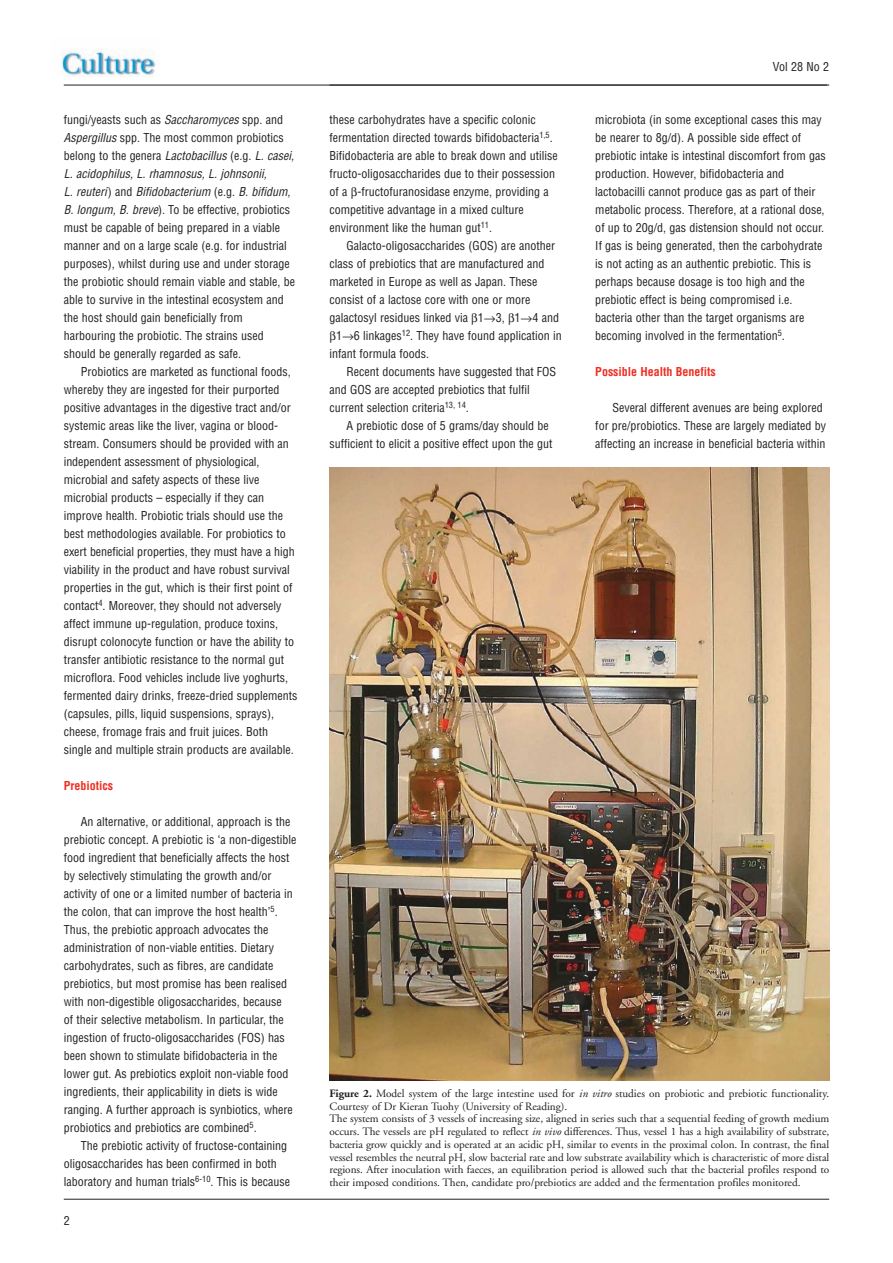
<style>
.page{position:relative;width:893px;height:1263px;background:#fff}
.page>*{position:absolute;margin:0;border:0;box-sizing:border-box;transform-origin:0 0}
.t1{font:condensed 12px/18px "Helvetica";color:#231f20}
.t2{font:700 condensed 12px "Helvetica";color:#ee2e22}
.t3{font:11.25px/12.8px "Adobe Garamond";letter-spacing:-.005em;color:#231f20}
.s1{font-style:italic}
.s2{font-weight:700}
</style>
<div class="page">
<hr style="left:64px;top:1199px;width:765px;height:1px;background:#231f20">
<hr style="left:64px;top:85px;width:765px;height:1px;background:#231f20">
<img style="left:62px;top:49px;width:94px;height:28px">
<img style="left:330px;top:468px;width:499px;height:612px">
<p class="t1" style="left:64px;top:111px;width:233px">fungi/yeasts such as <span class="s1">Saccharomyces</span> spp. and <span class="s1">Aspergillus</span> spp. The most common probiotics belong to the genera <span class="s1">Lactobacillus</span> (e.g. <span class="s1">L. casei, L. acidophilus, L. rhamnosus, L. johnsonii,<br>L. reuteri</span>) and <span class="s1">Bifidobacterium</span> (e.g. <span class="s1">B. bifidum, B. longum, B. breve</span>). To be effective, probiotics must be capable of being prepared in a viable manner and on a large scale (e.g. for industrial purposes), whilst during use and under storage the probiotic should remain viable and stable, be able to survive in the intestinal ecosystem and the host should gain beneficially from harbouring the probiotic. The strains used should be generally regarded as safe.</p>
<p class="t1" style="left:64px;top:363px;width:235px;text-indent:17px">Probiotics are marketed as functional foods, whereby they are ingested for their purported positive advantages in the digestive tract and/or systemic areas like the liver, vagina or blood&shy;stream. Consumers should be provided with an independent assessment of physiological, microbial and safety aspects of these live microbial products – especially if they can improve health. Probiotic trials should use the best methodologies available. For probiotics to exert beneficial properties, they must have a high viability in the product and have robust survival properties in the gut, which is their first point of contact<sup>4</sup>. Moreover, they should not adversely affect immune up-regulation, produce toxins, disrupt colonocyte function or have the ability to transfer antibiotic resistance to the normal gut microflora. Food vehicles include live yoghurts, fermented dairy drinks, freeze-dried supplements (capsules, pills, liquid suspensions, sprays), cheese, fromage frais and fruit juices. Both single and multiple strain products are available.</p>
<p class="t2" style="left:64px;top:779px;width:51px">Prebiotics</p>
<p class="t1" style="left:64px;top:813px;width:234px;text-indent:17px">An alternative, or additional, approach is the prebiotic concept. A prebiotic is ‘a non-digestible food ingredient that beneficially affects the host by selectively stimulating the growth and/or activity of one or a limited number of bacteria in the colon, that can improve the host health’<sup>5</sup>.<br>Thus, the prebiotic approach advocates the administration of non-viable entities. Dietary carbohydrates, such as fibres, are candidate prebiotics, but most promise has been realised with non-digestible oligosaccharides, because<br>of their selective metabolism. In particular, the ingestion of fructo-oligosaccharides (FOS) has been shown to stimulate bifidobacteria in the lower gut. As prebiotics exploit non-viable food ingredients, their applicability in diets is wide ranging. A further approach is synbiotics, where probiotics and prebiotics are combined<sup>5</sup>.</p>
<p class="t1" style="left:64px;top:1137px;width:228px;text-indent:17px">The prebiotic activity of fructose-containing oligosaccharides has been confirmed in both laboratory and human trials<sup>6-10</sup>. This is because</p>
<p class="t1" style="left:64px;top:1212px;width:7px">2</p>
<p class="t1" style="left:330px;top:111px;width:230px">these carbohydrates have a specific colonic fermentation directed towards bifidobacteria<sup>1,5</sup>.<br>Bifidobacteria are able to break down and utilise fructo-oligosaccharides due to their possession of a -fructofuranosidase enzyme, providing a competitive advantage in a mixed culture environment like the human gut<sup>11</sup>.</p>
<p class="t1" style="left:347px;top:237px;width:210px">Galacto-oligosaccharides (GOS) are another</p>
<p class="t1" style="left:330px;top:255px;width:216px">class of prebiotics that are manufactured and</p>
<p class="t1" style="left:330px;top:273px;width:209px">marketed in Europe as well as Japan. These</p>
<p class="t1" style="left:330px;top:291px;width:202px">consist of a lactose core with one or more</p>
<p class="t1" style="left:330px;top:309px;width:231px">galactosyl residues linked via 1→3, 1→4 and</p>
<p class="t1" style="left:336px;top:327px;width:227px">1→6 linkages<sup>12</sup>. They have found application in</p>
<p class="t1" style="left:330px;top:345px;width:101px">infant formula foods.</p>
<p class="t1" style="left:347px;top:363px;width:211px">Recent documents have suggested that FOS</p>
<p class="t1" style="left:330px;top:381px;width:202px">and GOS are accepted prebiotics that fulfil</p>
<p class="t1" style="left:330px;top:399px;width:141px">current selection criteria<sup>13,</sup> <sup>14</sup>.</p>
<p class="t1" style="left:347px;top:417px;width:204px">A prebiotic dose of 5 grams/day should be</p>
<p class="t1" style="left:330px;top:435px;width:224px">sufficient to elicit a positive effect upon the gut</p>
<p class="t1" style="left:773px;top:58px;width:58px">Vol 28 No 2</p>
<p class="t1" style="left:595px;top:111px;width:232px">microbiota (in some exceptional cases this may be nearer to 8g/d). A possible side effect of prebiotic intake is intestinal discomfort from gas production. However, bifidobacteria and lactobacilli cannot produce gas as part of their metabolic process. Therefore, at a rational dose, of up to 20g/d, gas distension should not occur.<br>If gas is being generated, then the carbohydrate is not acting as an authentic prebiotic. This is perhaps because dosage is too high and the prebiotic effect is being compromised i.e. bacteria other than the target organisms are becoming involved in the fermentation<sup>5</sup>.</p>
<p class="t2" style="left:595px;top:365px;width:122px">Possible Health Benefits</p>
<p class="t1" style="left:595px;top:399px;width:232px;text-indent:17px">Several different avenues are being explored for pre/probiotics. These are largely mediated by affecting an increase in beneficial bacteria within</p>
<p class="t3" style="left:330px;top:1088px;width:501px"><span class="s2">Figure 2.</span> Model system of the large intestine used for <span class="s1">in vitro</span> studies on probiotic and prebiotic functionality.<br>Courtesy of Dr Kieran Tuohy (University of Reading).<br>The system consists of 3 vessels of increasing size, aligned in series such that a sequential feeding of growth medium occurs. The vessels are pH regulated to reflect <span class="s1">in vivo</span> differences. Thus, vessel 1 has a high availability of substrate, bacteria grow quickly and is operated at an acidic pH, similar to events in the proximal colon. In contrast, the final vessel resembles the neutral pH, slow bacterial rate and low substrate availability which is characteristic of more distal regions. After inoculation with faeces, an equilibration period is allowed such that the bacterial profiles respond to their imposed conditions. Then, candidate pro/prebiotics are added and the fermentation profiles monitored.</p>
</div>
